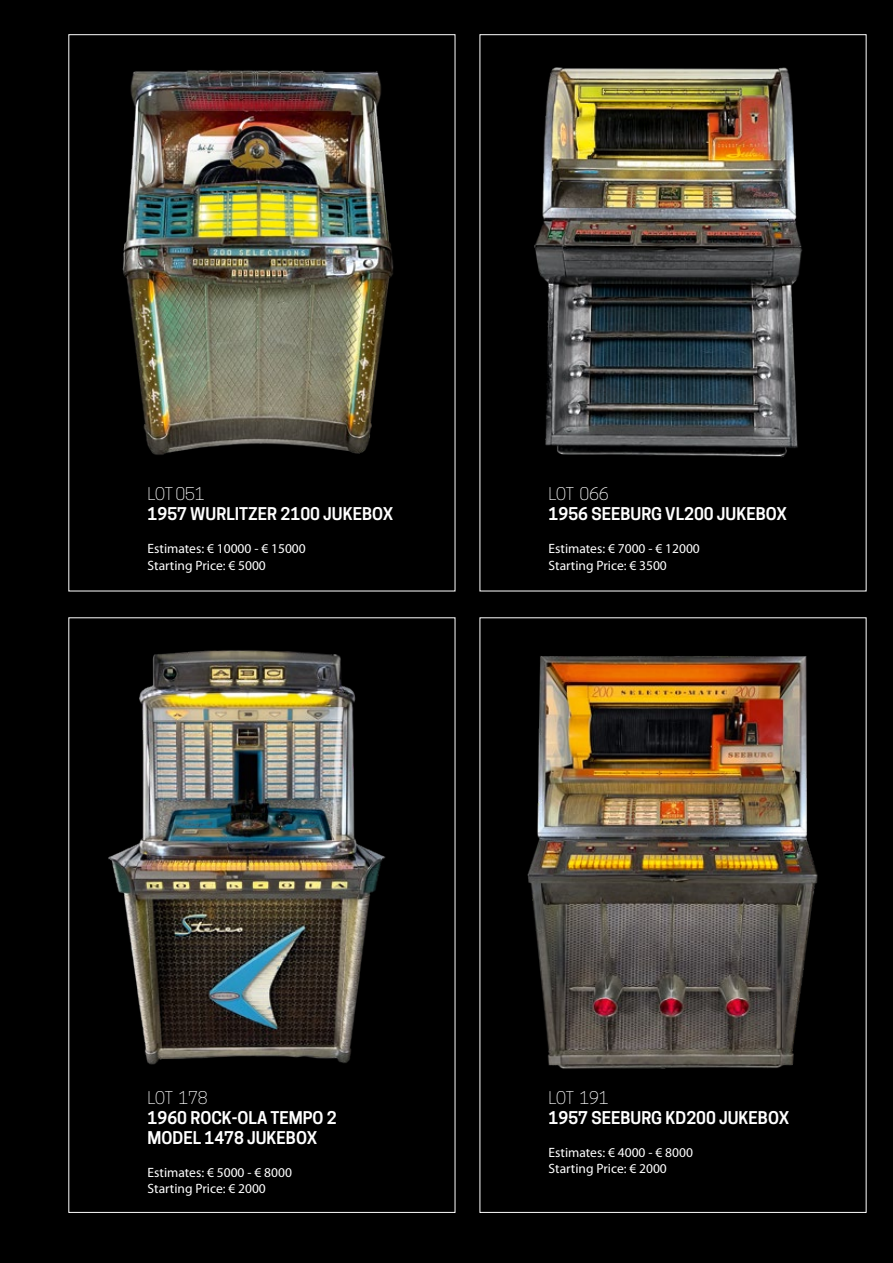
<style>
.page{position:relative;width:893px;height:1263px;background:#000}
.page>*{position:absolute;margin:0;border:0;box-sizing:border-box;transform-origin:0 0}
.t1{font:600 16.5px/19.8px "Cooper Hewitt";color:#fff}
.t2{font:300 16.5px "Cooper Hewitt";letter-spacing:-.03em;color:#fff}
.t3{font:13.5px/16.5px "Myriad Pro";color:#fff}
</style>
<div class="page">
<img style="left:534px;top:67px;width:268px;height:391px">
<img style="left:108px;top:627px;width:348px;height:454px">
<img style="left:502px;top:617px;width:365px;height:487px">
<img style="left:122px;top:70px;width:272px;height:385px">
<p class="t2" style="left:148px;top:484px;width:59px">LOT 051</p>
<p class="t1" style="left:148px;top:504px;width:247px">1957 WURLITZER 2100 JUKEBOX</p>
<p class="t3" style="left:148px;top:540px;width:160px">Estimates: € 10000 - € 15000<br>Starting Price: € 5000</p>
<p class="t2" style="left:549px;top:484px;width:62px">LOT 066</p>
<p class="t1" style="left:549px;top:504px;width:240px">1956 SEEBURG VL200 JUKEBOX</p>
<p class="t3" style="left:549px;top:540px;width:153px">Estimates: € 7000 - € 12000<br>Starting Price: € 3500</p>
<p class="t2" style="left:148px;top:1088px;width:62px">LOT 178</p>
<p class="t1" style="left:148px;top:1108px;width:191px">1960 ROCK-OLA TEMPO 2<br>MODEL 1478 JUKEBOX</p>
<p class="t3" style="left:148px;top:1164px;width:146px">Estimates: € 5000 - € 8000<br>Starting Price: € 2000</p>
<p class="t2" style="left:549px;top:1088px;width:62px">LOT 191</p>
<p class="t1" style="left:549px;top:1108px;width:242px">1957 SEEBURG KD200 JUKEBOX</p>
<p class="t3" style="left:549px;top:1144px;width:146px">Estimates: € 4000 - € 8000<br>Starting Price: € 2000</p>
</div>
